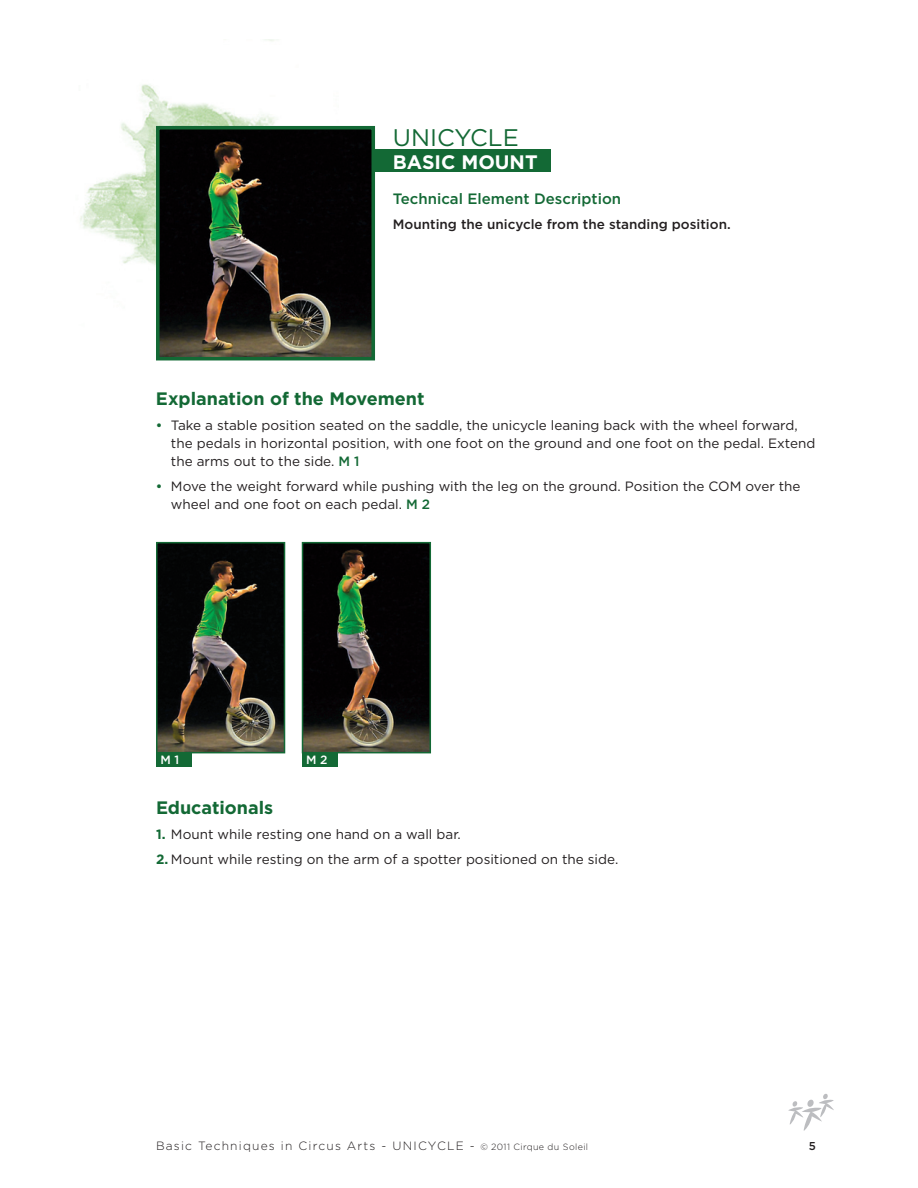
<style>
.page{position:relative;width:918px;height:1188px;background:#fff}
.page>*{position:absolute;margin:0;border:0;box-sizing:border-box;transform-origin:0 0}
.t1{font:24px "Gotham";color:#136935}
.t2{font:700 19.5px "Gotham";color:#fff}
.t3{font:700 18px "Gotham";color:#136935}
.t4{font:500 15px "Gotham";color:#136935}
.t5{font:13.5px/18px "Gotham";color:#231f20}
.t6{font:500 13.5px "Gotham";color:#231f20}
.t7{font:300 12px "Gotham";letter-spacing:.1em;color:#231f20}
.t8{font:500 12px "Gotham";color:#fff}
.t9{font:500 11.4px "Gotham";color:#231f20}
.s1{font-weight:500;color:#136935}
.s2{font-weight:700;color:#136935}
.s3{font-size:9px}
</style>
<div class="page">
<svg style="left:788px;top:1094px;width:46px;height:37px"></svg>
<img style="left:80px;top:40px;width:196px;height:226px">
<div style="left:309px;top:150px;width:241px;height:22px;background:#136935"></div>
<img style="left:161px;top:131px;width:209px;height:224px">
<div style="left:156px;top:126px;width:219px;height:234px;border:4px solid #136935"></div>
<img style="left:159px;top:545px;width:123px;height:205px">
<div style="left:156px;top:542px;width:129px;height:211px;border:2px solid #136935"></div>
<div style="left:156px;top:752px;width:36px;height:15px;background:#136935"></div>
<img style="left:305px;top:545px;width:123px;height:205px">
<div style="left:302px;top:542px;width:129px;height:211px;border:2px solid #136935"></div>
<div style="left:302px;top:752px;width:36px;height:15px;background:#136935"></div>
<h1 class="t1" style="left:393px;top:124px;width:128px">UNICYCLE</h1>
<h2 class="t2" style="left:393px;top:150px;width:146px">BASIC MOUNT</h2>
<p class="t4" style="left:393px;top:191px;width:230px">Technical Element Description</p>
<p class="t6" style="left:393px;top:217px;width:339px">Mounting the unicycle from the standing position.</p>
<h3 class="t3" style="left:156px;top:388px;width:270px">Explanation of the Movement</h3>
<p class="t5" style="left:171px;top:416px;width:646px;text-indent:-15px"><span class="s1">•</span> Take a stable position seated on the saddle, the unicycle leaning back with the wheel forward, the pedals in horizontal position, with one foot on the ground and one foot on the pedal. Extend the arms out to the side. <span class="s1">M 1</span></p>
<p class="t5" style="left:171px;top:477px;width:631px;text-indent:-15px"><span class="s1">•</span> Move the weight forward while pushing with the leg on the ground. Position the COM over the wheel and one foot on each pedal. <span class="s1">M 2</span></p>
<p class="t8" style="left:161px;top:753px;width:20px">M 1</p>
<p class="t8" style="left:306px;top:753px;width:23px">M 2</p>
<h3 class="t3" style="left:156px;top:798px;width:119px">Educationals</h3>
<p class="t5" style="left:156px;top:825px;width:306px"><span class="s2">1.</span> Mount while resting one hand on a wall bar.</p>
<p class="t5" style="left:156px;top:850px;width:464px"><span class="s2">2.</span> Mount while resting on the arm of a spotter positioned on the side.</p>
<p class="t7" style="left:156px;top:1140px;width:434px">Basic Techniques in Circus Arts - UNICYCLE - <span class="s3">© 2011 Cirque du Soleil</span></p>
<p class="t9" style="left:809px;top:1139px;width:9px">5</p>
</div>
